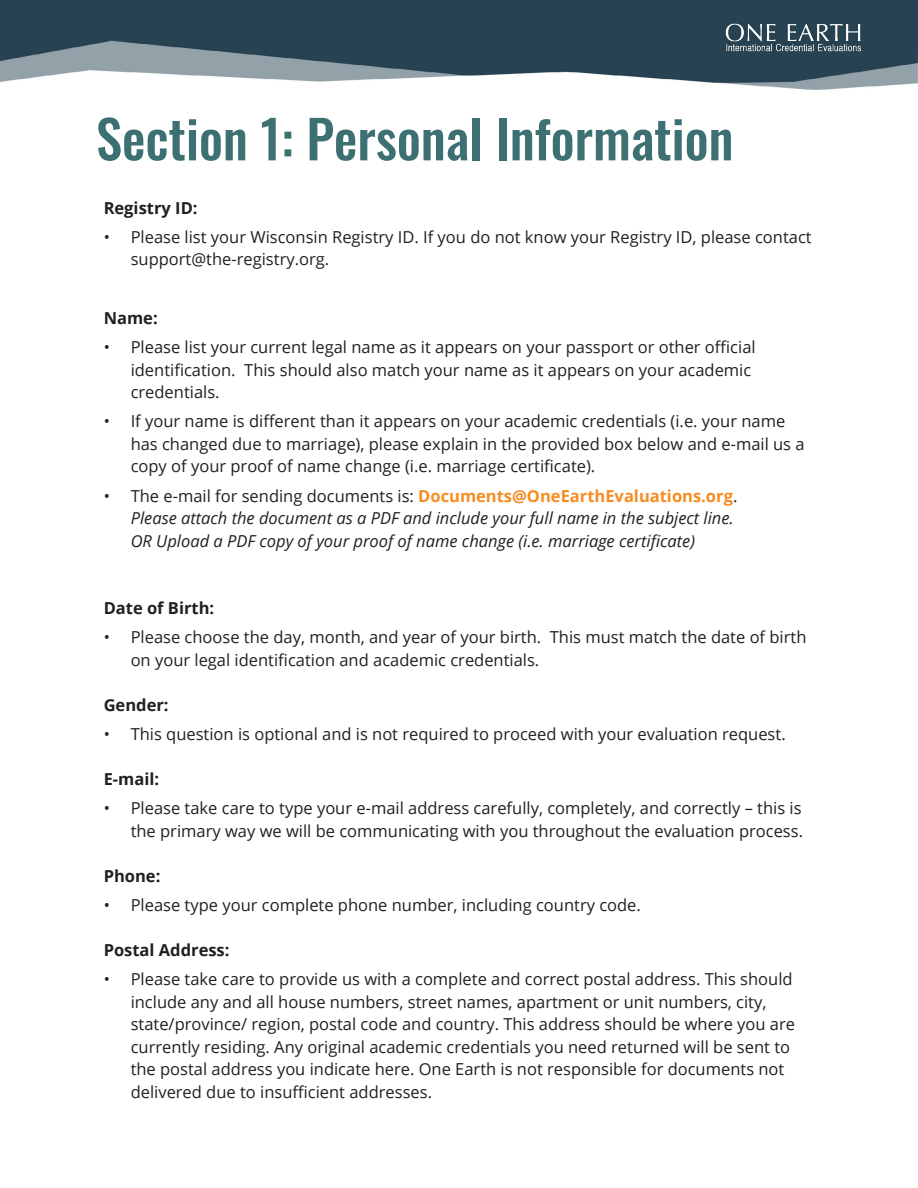
<style>
.page{position:relative;width:918px;height:1188px;background:#fff}
.page>*{position:absolute;margin:0;border:0;box-sizing:border-box;transform-origin:0 0}
.t1{font:500 52.5px "Oswald";color:#3c7072}
.t2{font:16.5px/22.5px "Open Sans";color:#231f20}
.t3{font:italic 16.5px/22.5px "Open Sans";color:#231f20}
.t4{font:700 16.5px "Open Sans";color:#231f20}
.s1{font-style:normal}
.s2{font-weight:700;font-style:normal;color:#f78c21}
</style>
<div class="page">
<img style="left:0;top:0;width:918px;height:90px">
<img style="left:725px;top:24px;width:137px;height:28px">
<h1 class="t1" style="left:96px;top:92px;width:639px">Section 1: Personal Information</h1>
<p class="t4" style="left:104px;top:196px;width:95px">Registry ID:</p>
<p class="t2" style="left:131px;top:225px;width:683px;text-indent:-27px">• Please list your Wisconsin Registry ID. If you do not know your Registry ID, please contact support@the-registry.org.</p>
<p class="t4" style="left:104px;top:306px;width:56px">Name:</p>
<p class="t2" style="left:131px;top:335px;width:627px;text-indent:-27px">• Please list your current legal name as it appears on your passport or other official identification. This should also match your name as it appears on your academic credentials.</p>
<p class="t2" style="left:131px;top:410px;width:675px;text-indent:-27px">• If your name is different than it appears on your academic credentials (i.e. your name has changed due to marriage), please explain in the provided box below and e-mail us a copy of your proof of name change (i.e. marriage certificate).</p>
<p class="t3" style="left:131px;top:484px;width:608px;text-indent:-27px"><span class="s1">• The e-mail for sending documents is:</span> <span class="s2">Documents@OneEarthEvaluations.org</span><span class="s1">.<br></span>Please attach the document as a PDF and include your full name in the subject line.<br>OR Upload a PDF copy of your proof of name change (i.e. marriage certificate)</p>
<p class="t4" style="left:104px;top:597px;width:112px">Date of Birth:</p>
<p class="t2" style="left:131px;top:626px;width:677px;text-indent:-27px">• Please choose the day, month, and year of your birth. This must match the date of birth on your legal identification and academic credentials.</p>
<p class="t4" style="left:104px;top:693px;width:66px">Gender:</p>
<p class="t2" style="left:104px;top:723px;width:684px">• This question is optional and is not required to proceed with your evaluation request.</p>
<p class="t4" style="left:104px;top:768px;width:57px">E-mail:</p>
<p class="t2" style="left:104px;top:797px;width:701px;text-align:right">• Please take care to type your e-mail address carefully, completely, and correctly – this is the primary way we will be communicating with you throughout the evaluation process.</p>
<p class="t4" style="left:104px;top:864px;width:58px">Phone:</p>
<p class="t2" style="left:104px;top:894px;width:539px">• Please type your complete phone number, including country code.</p>
<p class="t4" style="left:104px;top:939px;width:127px">Postal Address:</p>
<p class="t2" style="left:131px;top:968px;width:666px;text-indent:-27px">• Please take care to provide us with a complete and correct postal address. This should include any and all house numbers, street names, apartment or unit numbers, city, state/province/ region, postal code and country. This address should be where you are currently residing. Any original academic credentials you need returned will be sent to the postal address you indicate here. One Earth is not responsible for documents not delivered due to insufficient addresses.</p>
</div>
